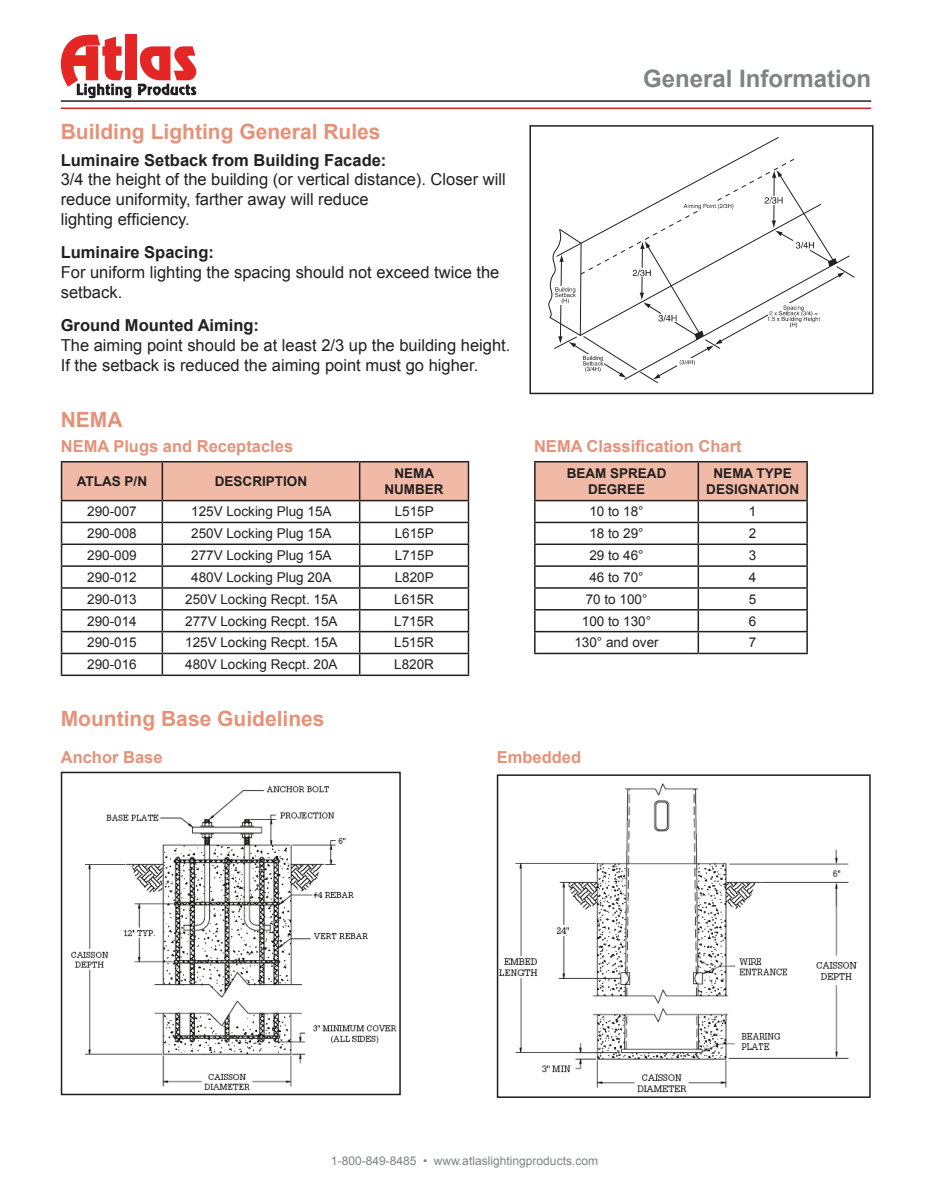
<style>
.page{position:relative;width:932px;height:1202px;background:#fff}
.page>*{position:absolute;margin:0;border:0;box-sizing:border-box;transform-origin:0 0}
.t1{font:700 24px "Arial";color:#808285}
.t2{font:700 21px "Arial";color:#e59279}
.t3{font:16.5px/19.8px "Arial";color:#231f20}
.t4{font:700 16.5px "Arial";color:#e59279}
.t5{font:13.5px "Arial";color:#231f20}
.t6{font:700 13.5px/16.2px "Arial";color:#231f20;text-align:center}
.t7{font:12px "Arial";color:#808285}
.s1{font-weight:700}
</style>
<div class="page">
<hr style="left:61px;top:100px;width:810px;height:2px;background:#231f20">
<hr style="left:61px;top:108px;width:810px;height:1px;background:#d1232a">
<div style="left:125px;top:35px;width:11px;height:45px;background:#e42625"></div>
<svg style="left:61px;top:35px;width:70px;height:63px"></svg>
<svg style="left:137px;top:46px;width:59px;height:49px"></svg>
<hr style="left:61px;top:461px;width:101px;height:1px;background:#231f20">
<hr style="left:162px;top:461px;width:197px;height:1px;background:#231f20">
<hr style="left:359px;top:461px;width:110px;height:1px;background:#231f20">
<hr style="left:467px;top:462px;width:2px;height:38px;background:#231f20">
<hr style="left:359px;top:500px;width:110px;height:1px;background:#231f20">
<hr style="left:467px;top:501px;width:2px;height:20px;background:#231f20">
<hr style="left:359px;top:521px;width:110px;height:2px;background:#231f20">
<hr style="left:467px;top:523px;width:2px;height:20px;background:#231f20">
<hr style="left:359px;top:543px;width:110px;height:2px;background:#231f20">
<hr style="left:467px;top:545px;width:2px;height:20px;background:#231f20">
<hr style="left:359px;top:565px;width:110px;height:2px;background:#231f20">
<hr style="left:467px;top:567px;width:2px;height:20px;background:#231f20">
<hr style="left:359px;top:587px;width:110px;height:1px;background:#231f20">
<hr style="left:467px;top:588px;width:2px;height:21px;background:#231f20">
<hr style="left:359px;top:609px;width:110px;height:1px;background:#231f20">
<hr style="left:467px;top:610px;width:2px;height:21px;background:#231f20">
<hr style="left:359px;top:631px;width:110px;height:1px;background:#231f20">
<hr style="left:467px;top:632px;width:2px;height:20px;background:#231f20">
<hr style="left:359px;top:652px;width:110px;height:2px;background:#231f20">
<svg style="left:61px;top:462px;width:407px;height:212px"></svg>
<hr style="left:467px;top:654px;width:2px;height:20px;background:#231f20">
<hr style="left:61px;top:674px;width:101px;height:2px;background:#231f20">
<hr style="left:162px;top:674px;width:197px;height:2px;background:#231f20">
<hr style="left:359px;top:674px;width:110px;height:2px;background:#231f20">
<hr style="left:534px;top:461px;width:164px;height:1px;background:#231f20">
<hr style="left:698px;top:461px;width:109px;height:1px;background:#231f20">
<svg style="left:534px;top:462px;width:273px;height:190px"></svg>
<hr style="left:534px;top:652px;width:164px;height:2px;background:#231f20">
<hr style="left:698px;top:652px;width:109px;height:2px;background:#231f20">
<svg style="left:548px;top:137px;width:306px;height:246px"></svg>
<div style="left:529px;top:125px;width:344px;height:269px;border:2px solid #231f20"></div>
<img style="left:70px;top:786px;width:327px;height:304px">
<div style="left:61px;top:771px;width:340px;height:324px;border:2px solid #231f20"></div>
<img style="left:500px;top:775px;width:371px;height:322px">
<div style="left:497px;top:774px;width:373px;height:323px;border:2px solid #231f20"></div>
<p class="t2" style="left:61px;top:118px;width:321px">Building Lighting General Rules</p>
<p class="t3" style="left:61px;top:150px;width:446px"><span class="s1">Luminaire Setback from Building Facade:<br></span>3/4 the height of the building (or vertical distance). Closer will reduce uniformity, farther away will reduce<br>lighting efficiency.</p>
<p class="t3" style="left:61px;top:243px;width:440px"><span class="s1">Luminaire Spacing:<br></span>For uniform lighting the spacing should not exceed twice the setback.</p>
<p class="t3" style="left:61px;top:316px;width:451px"><span class="s1">Ground Mounted Aiming:<br></span>The aiming point should be at least 2/3 up the building height.<br>If the setback is reduced the aiming point must go higher.</p>
<p class="t2" style="left:61px;top:406px;width:63px">NEMA</p>
<p class="t4" style="left:61px;top:435px;width:234px">NEMA Plugs and Receptacles</p>
<p class="t6" style="left:77px;top:473px;width:72px">ATLAS P/N</p>
<p class="t6" style="left:215px;top:473px;width:94px">DESCRIPTION</p>
<p class="t6" style="left:384px;top:465px;width:61px">NEMA<br>NUMBER</p>
<p class="t5" style="left:87px;top:503px;width:51px">290-007</p>
<p class="t5" style="left:191px;top:503px;width:142px">125V Locking Plug 15A</p>
<p class="t5" style="left:394px;top:503px;width:41px">L515P</p>
<p class="t5" style="left:87px;top:524px;width:51px">290-008</p>
<p class="t5" style="left:191px;top:524px;width:142px">250V Locking Plug 15A</p>
<p class="t5" style="left:394px;top:524px;width:41px">L615P</p>
<p class="t5" style="left:87px;top:546px;width:51px">290-009</p>
<p class="t5" style="left:191px;top:546px;width:142px">277V Locking Plug 15A</p>
<p class="t5" style="left:394px;top:546px;width:41px">L715P</p>
<p class="t5" style="left:87px;top:568px;width:51px">290-012</p>
<p class="t5" style="left:191px;top:568px;width:142px">480V Locking Plug 20A</p>
<p class="t5" style="left:394px;top:568px;width:41px">L820P</p>
<p class="t5" style="left:87px;top:590px;width:51px">290-013</p>
<p class="t5" style="left:185px;top:590px;width:154px">250V Locking Recpt. 15A</p>
<p class="t5" style="left:394px;top:590px;width:41px">L615R</p>
<p class="t5" style="left:87px;top:612px;width:51px">290-014</p>
<p class="t5" style="left:185px;top:612px;width:154px">277V Locking Recpt. 15A</p>
<p class="t5" style="left:394px;top:612px;width:41px">L715R</p>
<p class="t5" style="left:87px;top:634px;width:51px">290-015</p>
<p class="t5" style="left:185px;top:634px;width:154px">125V Locking Recpt. 15A</p>
<p class="t5" style="left:394px;top:634px;width:41px">L515R</p>
<p class="t5" style="left:87px;top:655px;width:51px">290-016</p>
<p class="t5" style="left:185px;top:655px;width:154px">480V Locking Recpt. 20A</p>
<p class="t5" style="left:394px;top:655px;width:41px">L820R</p>
<p class="t2" style="left:61px;top:704px;width:265px">Mounting Base Guidelines</p>
<p class="t1" style="left:643px;top:63px;width:230px">General Information</p>
<p class="t4" style="left:534px;top:435px;width:209px">NEMA Classification Chart</p>
<p class="t6" style="left:566px;top:465px;width:101px">BEAM SPREAD<br>DEGREE</p>
<p class="t6" style="left:706px;top:465px;width:94px">NEMA TYPE<br>DESIGNATION</p>
<p class="t5" style="left:589px;top:503px;width:56px">10 to 18°</p>
<p class="t5" style="left:749px;top:503px;width:9px">1</p>
<p class="t5" style="left:589px;top:524px;width:56px">18 to 29°</p>
<p class="t5" style="left:749px;top:524px;width:9px">2</p>
<p class="t5" style="left:589px;top:546px;width:56px">29 to 46°</p>
<p class="t5" style="left:749px;top:546px;width:9px">3</p>
<p class="t5" style="left:589px;top:568px;width:56px">46 to 70°</p>
<p class="t5" style="left:749px;top:568px;width:9px">4</p>
<p class="t5" style="left:585px;top:590px;width:63px">70 to 100°</p>
<p class="t5" style="left:749px;top:590px;width:9px">5</p>
<p class="t5" style="left:582px;top:612px;width:71px">100 to 130°</p>
<p class="t5" style="left:749px;top:612px;width:9px">6</p>
<p class="t5" style="left:574px;top:634px;width:86px">130° and over</p>
<p class="t5" style="left:749px;top:634px;width:9px">7</p>
<p class="t4" style="left:61px;top:746px;width:103px">Anchor Base</p>
<p class="t4" style="left:497px;top:746px;width:86px">Embedded</p>
<p class="t7" style="left:331px;top:1152px;width:268px">1-800-849-8485 • www.atlaslightingproducts.com</p>
</div>
